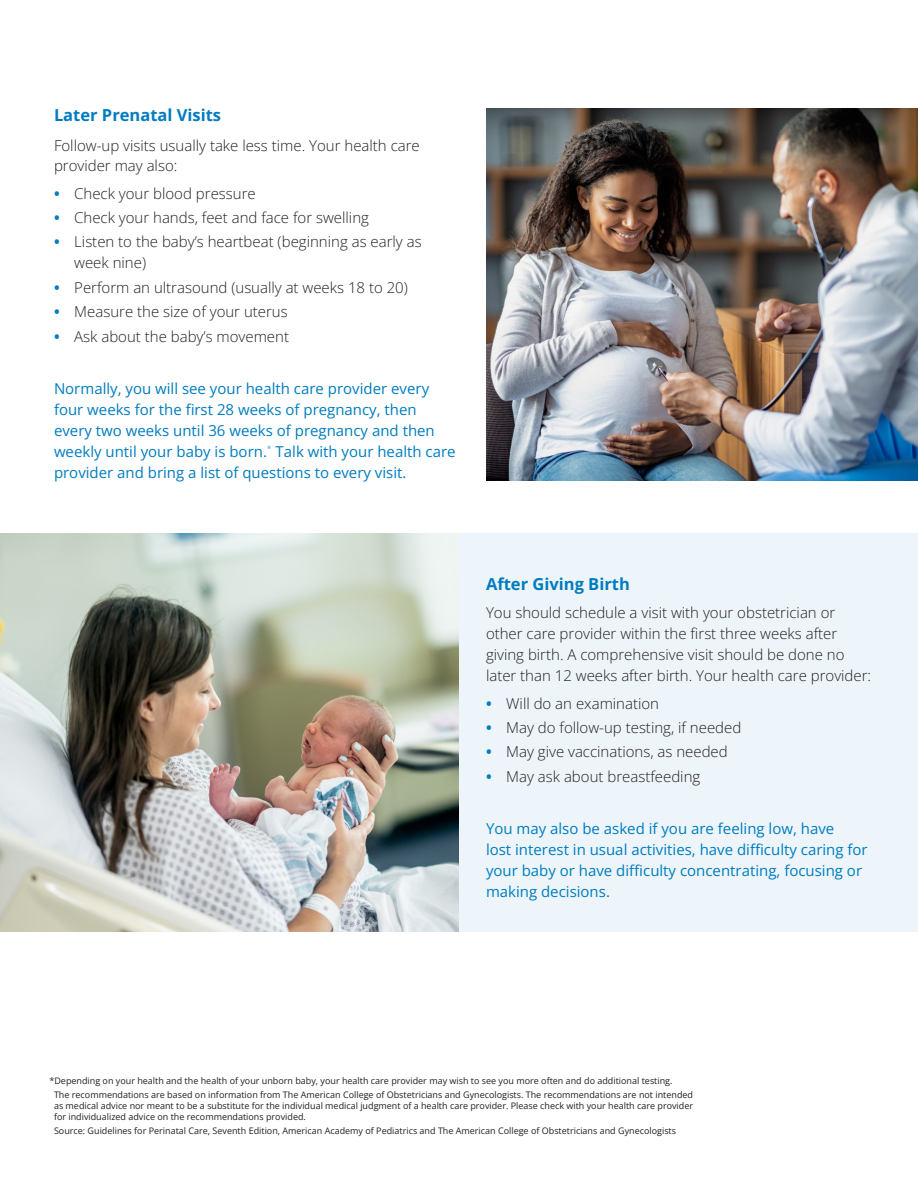
<style>
.page{position:relative;width:918px;height:1188px;background:#fff}
.page>*{position:absolute;margin:0;border:0;box-sizing:border-box;transform-origin:0 0}
.heading{font:700 16.5px "Open Sans";color:#007cbf}
.body{font:300 15px/21px "Open Sans";color:#231f20}
.callout{font:15px/21px "Open Sans";color:#007cbf}
.taglines{font:9px/10.8px "Open Sans";color:#231f20;text-align:justify}
.s1{font-weight:700;color:#007cbf}
</style>
<div class="page">
<div style="left:0;top:533px;width:918px;height:399px;background:#edf5fb"></div>
<img style="left:486px;top:108px;width:432px;height:373px">
<img style="left:0;top:533px;width:459px;height:399px">
<p class="heading" style="left:54px;top:103px;width:169px">Later Prenatal Visits</p>
<p class="body" style="left:54px;top:136px;width:367px;line-height:19.5px">Follow-up visits usually take less time. Your health care provider may also:</p>
<p class="body" style="left:54px;top:182px;width:203px"><span class="s1">•</span> Check your blood pressure</p>
<p class="body" style="left:54px;top:207px;width:317px"><span class="s1">•</span> Check your hands, feet and face for swelling</p>
<p class="body" style="left:74px;top:231px;width:349px;text-indent:-20px"><span class="s1">•</span> Listen to the baby’s heartbeat (beginning as early as week nine)</p>
<p class="body" style="left:54px;top:276px;width:355px"><span class="s1">•</span> Perform an ultrasound (usually at weeks 18 to 20)</p>
<p class="body" style="left:54px;top:301px;width:235px"><span class="s1">•</span> Measure the size of your uterus</p>
<p class="body" style="left:54px;top:325px;width:237px"><span class="s1">•</span> Ask about the baby’s movement</p>
<p class="callout" style="left:54px;top:377px;width:403px">Normally, you will see your health care provider every four weeks for the first 28 weeks of pregnancy, then every two weeks until 36 weeks of pregnancy and then weekly until your baby is born.<sup>*</sup> Talk with your health care provider and bring a list of questions to every visit.</p>
<p class="heading" style="left:486px;top:573px;width:145px">After Giving Birth</p>
<p class="body" style="left:486px;top:602px;width:387px">You should schedule a visit with your obstetrician or other care provider within the first three weeks after giving birth. A comprehensive visit should be done no later than 12 weeks after birth. Your health care provider:</p>
<p class="body" style="left:486px;top:692px;width:175px"><span class="s1">•</span> Will do an examination</p>
<p class="body" style="left:486px;top:717px;width:257px"><span class="s1">•</span> May do follow-up testing, if needed</p>
<p class="body" style="left:486px;top:741px;width:243px"><span class="s1">•</span> May give vaccinations, as needed</p>
<p class="body" style="left:486px;top:765px;width:216px"><span class="s1">•</span> May ask about breastfeeding</p>
<p class="callout" style="left:486px;top:818px;width:383px">You may also be asked if you are feeling low, have<br>lost interest in usual activities, have difficulty caring for your baby or have difficulty concentrating, focusing or making decisions.</p>
<p class="taglines" style="left:49px;top:1075px;width:625px">*Depending on your health and the health of your unborn baby, your health care provider may wish to see you more often and do additional testing.</p>
<p class="taglines" style="left:54px;top:1089px;width:641px">The recommendations are based on information from The American College of Obstetricians and Gynecologists. The recommendations are not intended as medical advice nor meant to be a substitute for the individual medical judgment of a health care provider. Please check with your health care provider for individualized advice on the recommendations provided.</p>
<p class="taglines" style="left:54px;top:1125px;width:624px">Source: Guidelines for Perinatal Care, Seventh Edition, American Academy of Pediatrics and The American College of Obstetricians and Gynecologists</p>
</div>
